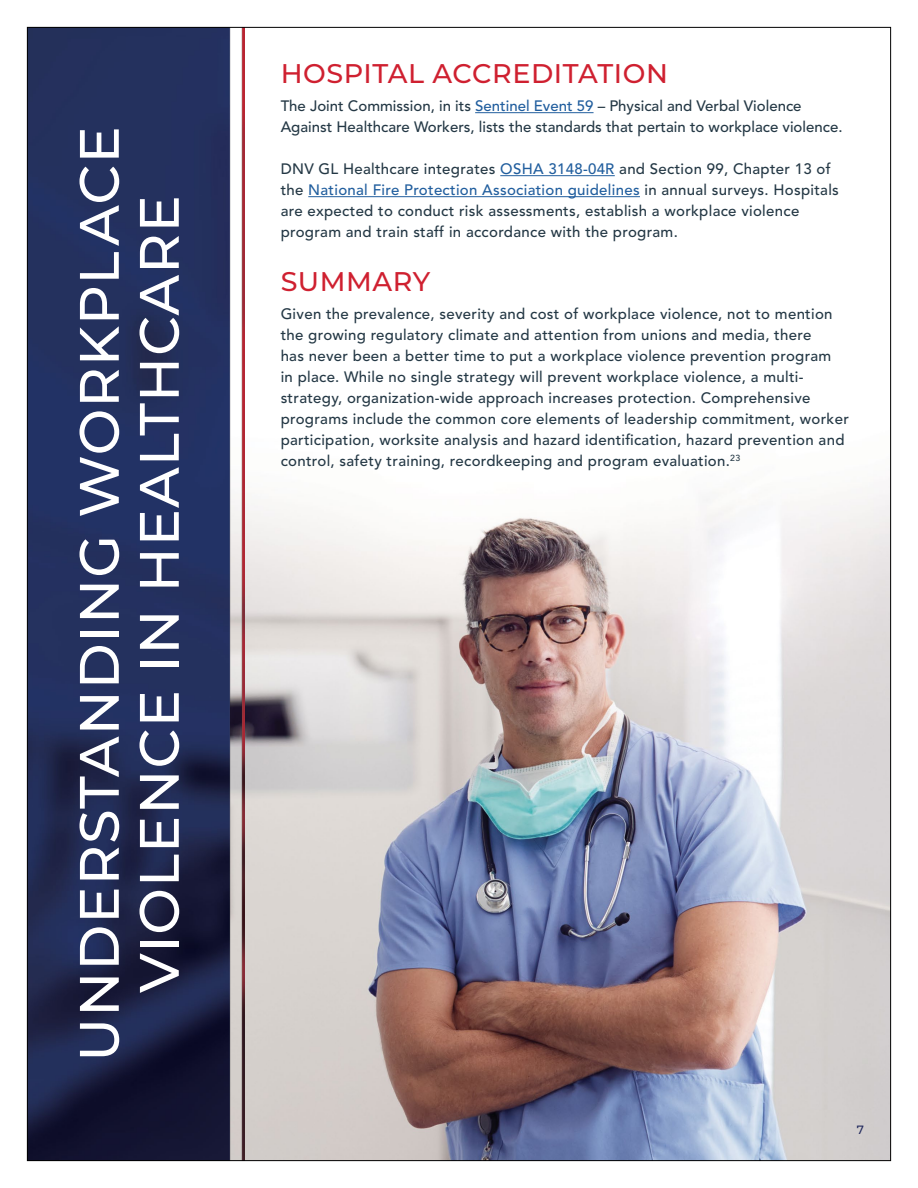
<style>
.page{position:relative;width:918px;height:1188px;background:#fff}
.page>*{position:absolute;margin:0;border:0;box-sizing:border-box;transform-origin:0 0}
.t1{font:500 55.5px/60px "Montserrat";letter-spacing:.02em;color:#fff;text-align:center}
.t2{font:500 27px "Montserrat";letter-spacing:.02em;color:#cf2030}
.t3{font:500 15px/21px "Avenir LT Std";letter-spacing:.02em;color:#243845}
.t4{font:500 15px/21px "Avenir LT Std";color:#243845}
.t5{font:500 12px "Montserrat";color:#20285c}
.s1{color:#215e9e}
</style>
<div class="page">
<img style="left:245px;top:113px;width:644px;height:1046px">
<img style="left:29px;top:29px;width:216px;height:1130px">
<hr style="left:475px;top:112px;width:119px;height:1px;background:#215e9e">
<hr style="left:500px;top:175px;width:115px;height:1px;background:#215e9e">
<hr style="left:308px;top:196px;width:332px;height:1px;background:#215e9e">
<h1 class="t1" style="left:67px;top:1062px;width:937px;rotate:-90deg">UNDERSTANDING WORKPLACE<br>VIOLENCE IN HEALTHCARE</h1>
<h2 class="t2" style="left:281px;top:55px;width:389px">HOSPITAL ACCREDITATION</h2>
<p class="t4" style="left:281px;top:96px;width:563px">The Joint Commission, in its <span class="s1">Sentinel Event 59</span> – Physical and Verbal Violence<br>Against Healthcare Workers, lists the standards that pertain to workplace violence.</p>
<p class="t3" style="left:281px;top:159px;width:560px">DNV GL Healthcare integrates <span class="s1">OSHA 3148-04R</span> and Section 99, Chapter 13 of the <span class="s1">National Fire Protection Association guidelines</span> in annual surveys. Hospitals are expected to conduct risk assessments, establish a workplace violence program and train staff in accordance with the program.</p>
<h2 class="t2" style="left:281px;top:263px;width:151px">SUMMARY</h2>
<p class="t3" style="left:281px;top:304px;width:570px">Given the prevalence, severity and cost of workplace violence, not to mention the growing regulatory climate and attention from unions and media, there<br>has never been a better time to put a workplace violence prevention program<br>in place. While no single strategy will prevent workplace violence, a multi&shy;strategy, organization-wide approach increases protection. Comprehensive programs include the common core elements of leadership commitment, worker participation, worksite analysis and hazard identification, hazard prevention and control, safety training, recordkeeping and program evaluation.<sup>23</sup></p>
<p class="t5" style="left:857px;top:1121px;width:9px">7</p>
</div>
